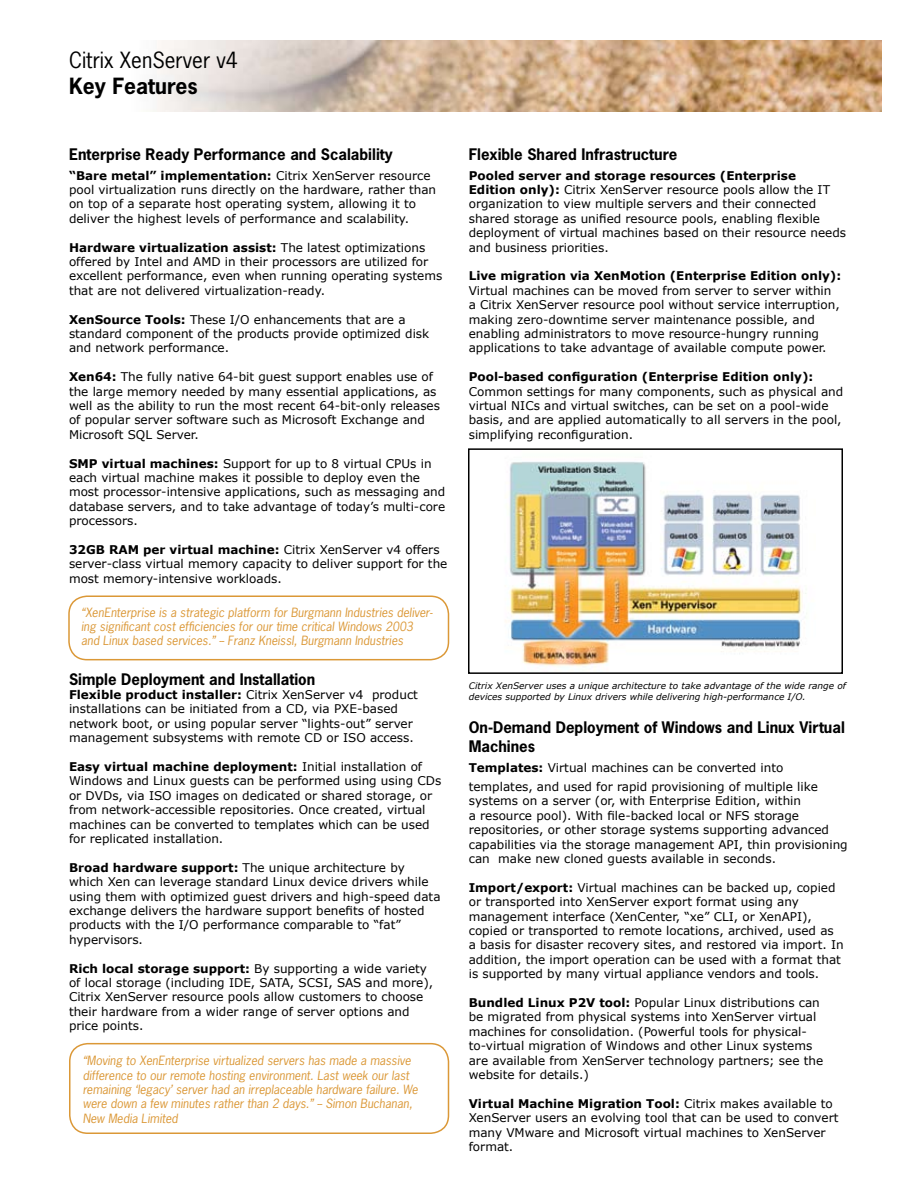
<style>
.page{position:relative;width:918px;height:1188px;background:#fff}
.page>*{position:absolute;margin:0;border:0;box-sizing:border-box;transform-origin:0 0}
.t1{font:21px "News Gothic Std";color:#000}
.t2{font:700 21px "News Gothic Std";color:#000}
.t3{font:700 15px/19.5px "News Gothic Std";color:#000}
.t4{font:12px/14.4px "Verdana";color:#000}
.t5{font:italic 12px/14.4px "News Gothic Std";color:#db9837}
.t6{font:700 12px "Verdana";color:#000}
.t7{font:italic 9px/10.8px "Verdana";color:#000}
.s1{font-weight:700}
</style>
<div class="page">
<img style="left:152px;top:40px;width:730px;height:71px">
<div style="left:68px;top:596px;width:381px;height:64px;border:2px solid #db9837;border-radius:18px"></div>
<div style="left:69px;top:1043px;width:380px;height:91px;border:2px solid #db9837;border-radius:18px"></div>
<img style="left:505px;top:462px;width:301px;height:205px">
<div style="left:468px;top:448px;width:375px;height:226px;border:2px solid #000"></div>
<h1 class="t1" style="left:69px;top:47px;width:170px">Citrix XenServer v4</h1>
<h1 class="t2" style="left:69px;top:72px;width:130px">Key Features</h1>
<p class="t3" style="left:69px;top:144px;width:325px">Enterprise Ready Performance and Scalability</p>
<p class="t4" style="left:69px;top:168px;width:369px"><span class="s1">“Bare metal” implementation:</span> Citrix XenServer resource pool virtualization runs directly on the hardware, rather than on top of a separate host operating system, allowing it to deliver the highest levels of performance and scalability.</p>
<p class="t4" style="left:69px;top:240px;width:375px"><span class="s1">Hardware virtualization assist:</span> The latest optimizations offered by Intel and AMD in their processors are utilized for excellent performance, even when running operating systems that are not delivered virtualization-ready.</p>
<p class="t4" style="left:69px;top:312px;width:362px"><span class="s1">XenSource Tools:</span> These I/O enhancements that are a standard component of the products provide optimized disk and network performance.</p>
<p class="t4" style="left:69px;top:369px;width:373px"><span class="s1">Xen64:</span> The fully native 64-bit guest support enables use of the large memory needed by many essential applications, as well as the ability to run the most recent 64-bit-only releases of popular server software such as Microsoft Exchange and Microsoft SQL Server.</p>
<p class="t4" style="left:69px;top:456px;width:378px"><span class="s1">SMP virtual machines:</span> Support for up to 8 virtual CPUs in each virtual machine makes it possible to deploy even the most processor-intensive applications, such as messaging and database servers, and to take advantage of today’s multi-core processors.</p>
<p class="t4" style="left:69px;top:542px;width:380px"><span class="s1">32GB RAM per virtual machine:</span> Citrix XenServer v4 offers server-class virtual memory capacity to deliver support for the most memory-intensive workloads.</p>
<p class="t5" style="left:81px;top:605px;width:353px">“XenEnterprise is a strategic platform for Burgmann Industries deliver&shy;ing significant cost efficiencies for our time critical Windows 2003 and Linux based services.” -- Franz Kneissl, Burgmann Industries</p>
<p class="t3" style="left:69px;top:669px;width:248px">Simple Deployment and Installation</p>
<p class="t4" style="left:69px;top:687px;width:350px"><span class="s1">Flexible product installer:</span> Citrix XenServer v4 product installations can be initiated from a CD, via PXE-based network boot, or using popular server “lights-out” server management subsystems with remote CD or ISO access.</p>
<p class="t4" style="left:69px;top:759px;width:374px"><span class="s1">Easy virtual machine deployment:</span> Initial installation of Windows and Linux guests can be performed using using CDs or DVDs, via ISO images on dedicated or shared storage, or from network-accessible repositories. Once created, virtual machines can be converted to templates which can be used for replicated installation.</p>
<p class="t4" style="left:69px;top:860px;width:373px"><span class="s1">Broad hardware support:</span> The unique architecture by which Xen can leverage standard Linux device drivers while using them with optimized guest drivers and high-speed data exchange delivers the hardware support benefits of hosted products with the I/O performance comparable to “fat” hypervisors.</p>
<p class="t4" style="left:69px;top:961px;width:366px"><span class="s1">Rich local storage support:</span> By supporting a wide variety of local storage (including IDE, SATA, SCSI, SAS and more), Citrix XenServer resource pools allow customers to choose their hardware from a wider range of server options and price points.</p>
<p class="t5" style="left:83px;top:1054px;width:337px">“Moving to XenEnterprise virtualized servers has made a massive difference to our remote hosting environment. Last week our last remaining ‘legacy’ server had an irreplaceable hardware failure. We were down a few minutes rather than 2 days.” -- Simon Buchanan, New Media Limited</p>
<p class="t3" style="left:469px;top:144px;width:210px">Flexible Shared Infrastructure</p>
<p class="t4" style="left:469px;top:168px;width:379px"><span class="s1">Pooled server and storage resources (Enterprise<br>Edition only):</span> Citrix XenServer resource pools allow the IT organization to view multiple servers and their connected shared storage as unified resource pools, enabling flexible deployment of virtual machines based on their resource needs and business priorities.</p>
<p class="t6" style="left:469px;top:268px;width:374px">Live migration via XenMotion (Enterprise Edition only):</p>
<p class="t4" style="left:469px;top:283px;width:373px">Virtual machines can be moved from server to server within a Citrix XenServer resource pool without service interruption, making zero-downtime server maintenance possible, and enabling administrators to move resource-hungry running applications to take advantage of available compute power.</p>
<p class="t6" style="left:469px;top:369px;width:346px">Pool-based configuration (Enterprise Edition only):</p>
<p class="t4" style="left:469px;top:384px;width:376px">Common settings for many components, such as physical and virtual NICs and virtual switches, can be set on a pool-wide basis, and are applied automatically to all servers in the pool, simplifying reconfiguration.</p>
<p class="t7" style="left:469px;top:680px;width:379px">Citrix XenServer uses a unique architecture to take advantage of the wide range of devices supported by Linux drivers while delivering high-performance I/O.</p>
<p class="t3" style="left:469px;top:717px;width:378px">On-Demand Deployment of Windows and Linux Virtual<br>Machines</p>
<p class="t4" style="left:469px;top:757px;width:351px;line-height:19.5px"><span class="s1">Templates:</span> Virtual machines can be converted into templates, and used for rapid provisioning of multiple like</p>
<p class="t4" style="left:469px;top:794px;width:381px">systems on a server (or, with Enterprise Edition, within<br>a resource pool). With file-backed local or NFS storage repositories, or other storage systems supporting advanced capabilities via the storage management API, thin provisioning can make new cloned guests available in seconds.</p>
<p class="t4" style="left:469px;top:880px;width:376px"><span class="s1">Import/export:</span> Virtual machines can be backed up, copied or transported into XenServer export format using any management interface (XenCenter, “xe” CLI, or XenAPI), copied or transported to remote locations, archived, used as a basis for disaster recovery sites, and restored via import. In addition, the import operation can be used with a format that is supported by many virtual appliance vendors and tools.</p>
<p class="t4" style="left:469px;top:995px;width:356px"><span class="s1">Bundled Linux P2V tool:</span> Popular Linux distributions can be migrated from physical systems into XenServer virtual machines for consolidation. (Powerful tools for physical&shy;to-virtual migration of Windows and other Linux systems are available from XenServer technology partners; see the website for details.)</p>
<p class="t4" style="left:469px;top:1096px;width:371px"><span class="s1">Virtual Machine Migration Tool:</span> Citrix makes available to XenServer users an evolving tool that can be used to convert many VMware and Microsoft virtual machines to XenServer format.</p>
</div>
